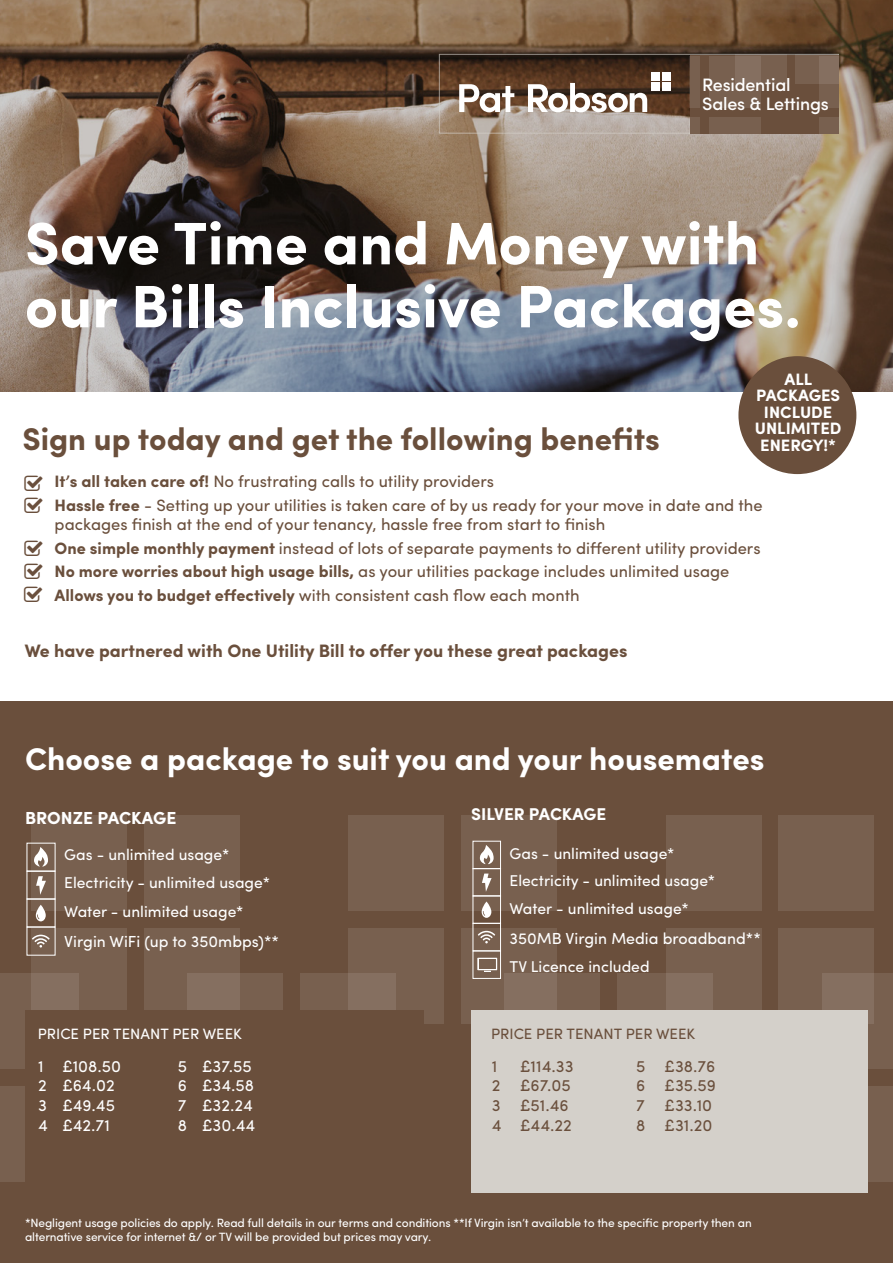
<style>
.page{position:relative;width:893px;height:1263px;background:#fff}
.page>*{position:absolute;margin:0;border:0;box-sizing:border-box;transform-origin:0 0}
.t1{font:700 60px/63px "Sofia Pro";color:#fff}
.t2{font:700 31.5px "Sofia Pro";color:#fff}
.t3{font:700 31.5px "Sofia Pro";color:#6a4f3c}
.t4{font:700 18px "Sofia Pro";color:#6a4f3c}
.t5{font:500 18px/19.5px "Sofia Pro";letter-spacing:-.01em;color:#fff}
.t6{font:700 17.4px "Sofia Pro";color:#fff}
.t7{font:700 17.1px "Sofia Pro";color:#fff}
.t8{font:16.5px/19.8px "Sofia Pro";color:#6a4f3c}
.t9{font:16.5px/19.8px "Sofia Pro";color:#fff}
.t10{font:700 16.5px/16.5px "Sofia Pro";color:#fff;text-align:center}
.t11{font:16.05px "Sofia Pro";color:#fff}
.t12{font:15.6px "Sofia Pro";color:#fff}
.t13{font:15px "Sofia Pro";color:#fff}
.t14{font:15px "Sofia Pro";color:#6a4f3c}
.t15{font:12px/14.4px "Sofia Pro";letter-spacing:-.01em;color:#fff}
.s1{font-weight:700}
</style>
<div class="page">
<div style="left:0;top:702px;width:893px;height:561px;background:#6a4f3c"></div>
<div style="left:31px;top:928px;width:96px;height:96px;background:#78604f"></div>
<div style="left:144px;top:928px;width:96px;height:96px;background:#78604f"></div>
<div style="left:31px;top:816px;width:96px;height:95px;background:#78604f"></div>
<div style="left:144px;top:816px;width:96px;height:95px;background:#78604f"></div>
<div style="left:349px;top:928px;width:95px;height:96px;background:#78604f"></div>
<div style="left:461px;top:928px;width:96px;height:96px;background:#78604f"></div>
<div style="left:349px;top:816px;width:95px;height:95px;background:#78604f"></div>
<div style="left:461px;top:816px;width:96px;height:95px;background:#78604f"></div>
<div style="left:666px;top:928px;width:95px;height:96px;background:#78604f"></div>
<div style="left:779px;top:928px;width:95px;height:96px;background:#78604f"></div>
<div style="left:666px;top:816px;width:95px;height:95px;background:#78604f"></div>
<div style="left:779px;top:816px;width:95px;height:95px;background:#78604f"></div>
<div style="left:0;top:1086px;width:78px;height:95px;background:#78604f"></div>
<div style="left:0;top:973px;width:78px;height:95px;background:linear-gradient(to right,#765e4d,#897465)"></div>
<div style="left:187px;top:973px;width:96px;height:95px;background:linear-gradient(to right,#897465,#765d4c)"></div>
<div style="left:300px;top:973px;width:96px;height:95px;background:#7e6757"></div>
<div style="left:505px;top:973px;width:95px;height:95px;background:linear-gradient(to right,#897465,#755d4b)"></div>
<div style="left:617px;top:973px;width:96px;height:95px;background:linear-gradient(to right,#745c4a,#887264)"></div>
<div style="left:822px;top:1086px;width:71px;height:95px;background:#78604f"></div>
<div style="left:822px;top:973px;width:71px;height:95px;background:linear-gradient(to right,#897466,#796150)"></div>
<img style="left:0;top:0;width:893px;height:391px">
<div style="left:25px;top:1010px;width:399px;height:182px;background:#6a4f3c"></div>
<div style="left:471px;top:1010px;width:397px;height:182px;background:#d4d0ca"></div>
<div style="left:473px;top:841px;width:28px;height:28px;border:1px solid #fff"></div>
<div style="left:27px;top:871px;width:28px;height:28px;border:1px solid #fff"></div>
<div style="left:473px;top:868px;width:28px;height:28px;border:1px solid #fff"></div>
<div style="left:27px;top:899px;width:28px;height:28px;border:1px solid #fff"></div>
<div style="left:473px;top:895px;width:28px;height:28px;border:1px solid #fff"></div>
<div style="left:473px;top:923px;width:28px;height:28px;border:1px solid #fff"></div>
<svg style="left:36px;top:876px;width:10px;height:19px"></svg>
<svg style="left:482px;top:873px;width:10px;height:19px"></svg>
<svg style="left:478px;top:958px;width:19px;height:14px"></svg>
<svg style="left:36px;top:905px;width:10px;height:16px"></svg>
<svg style="left:482px;top:901px;width:9px;height:17px"></svg>
<svg style="left:32px;top:935px;width:18px;height:12px"></svg>
<svg style="left:478px;top:931px;width:17px;height:12px"></svg>
<svg style="left:34px;top:847px;width:14px;height:20px"></svg>
<svg style="left:480px;top:845px;width:14px;height:19px"></svg>
<div style="left:738px;top:356px;width:118px;height:118px;background:#6a4f3c;border-radius:50%"></div>
<div style="left:439px;top:54px;width:400px;height:79px;border:1px solid #d4d0ca"></div>
<div style="left:651px;top:82px;width:9px;height:9px;background:#fff"></div>
<div style="left:662px;top:82px;width:9px;height:9px;background:#fff"></div>
<div style="left:651px;top:72px;width:9px;height:8px;background:#fff"></div>
<div style="left:662px;top:72px;width:9px;height:8px;background:#fff"></div>
<svg style="left:459px;top:84px;width:55px;height:28px"></svg>
<svg style="left:528px;top:83px;width:119px;height:29px"></svg>
<div style="left:690px;top:55px;width:149px;height:78px;background:#6a4f3c"></div>
<div style="left:735px;top:55px;width:51px;height:29px;background:#78604f"></div>
<div style="left:796px;top:55px;width:43px;height:29px;background:#78604f"></div>
<div style="left:690px;top:117px;width:9px;height:16px;background:#78604f"></div>
<div style="left:709px;top:117px;width:51px;height:16px;background:#78604f"></div>
<div style="left:690px;top:56px;width:9px;height:51px;background:#78604f"></div>
<div style="left:709px;top:56px;width:51px;height:51px;background:linear-gradient(to right,#765e4c,#816a5b)"></div>
<div style="left:819px;top:117px;width:20px;height:16px;background:#78604f"></div>
<div style="left:819px;top:56px;width:20px;height:51px;background:linear-gradient(to right,#7f6858,#7f6858)"></div>
<p class="t5" style="left:702px;top:74px;width:128px">Residential<br>Sales &amp; Lettings</p>
<h1 class="t1" style="left:25px;top:208px;width:778px">Save Time and Money with our Bills Inclusive Packages.</h1>
<h2 class="t3" style="left:22px;top:415px;width:639px">Sign up today and get the following benefits</h2>
<p class="t10" style="left:755px;top:370px;width:88px">ALL<br>PACKAGES<br>INCLUDE<br>UNLIMITED<br>ENERGY!*</p>
<p class="t8" style="left:55px;top:469px;width:709px;line-height:23.4px"><span class="s1">It’s all taken care of!</span> No frustrating calls to utility providers<br><span class="s1">Hassle free</span> - Setting up your utilities is taken care of by us ready for your move in date and the</p>
<p class="t8" style="left:55px;top:512px;width:707px;line-height:23.4px">packages finish at the end of your tenancy, hassle free from start to finish<br><span class="s1">One simple monthly payment</span> instead of lots of separate payments to different utility providers <span class="s1">No more worries about high usage bills,</span> as your utilities package includes unlimited usage <span class="s1">Allows you to budget effectively</span> with consistent cash flow each month</p>
<p class="t4" style="left:25px;top:637px;width:604px">We have partnered with One Utility Bill to offer you these great packages</p>
<h2 class="t2" style="left:25px;top:734px;width:741px">Choose a package to suit you and your housemates</h2>
<p class="t6" style="left:25px;top:804px;width:153px">BRONZE PACKAGE</p>
<p class="t7" style="left:471px;top:800px;width:137px">SILVER PACKAGE</p>
<p class="t12" style="left:64px;top:843px;width:167px">Gas - unlimited usage*</p>
<p class="t12" style="left:510px;top:842px;width:167px">Gas - unlimited usage*</p>
<p class="t12" style="left:64px;top:871px;width:207px">Electricity - unlimited usage*</p>
<p class="t12" style="left:510px;top:869px;width:207px">Electricity - unlimited usage*</p>
<p class="t12" style="left:64px;top:900px;width:181px">Water - unlimited usage*</p>
<p class="t12" style="left:510px;top:897px;width:181px">Water - unlimited usage*</p>
<p class="t11" style="left:64px;top:929px;width:216px">Virgin WiFi (up to 350mbps)**</p>
<p class="t11" style="left:510px;top:926px;width:253px">350MB Virgin Media broadband**</p>
<p class="t12" style="left:510px;top:955px;width:142px">TV Licence included</p>
<p class="t13" style="left:38px;top:1023px;width:206px">PRICE PER TENANT PER WEEK</p>
<p class="t14" style="left:491px;top:1023px;width:206px">PRICE PER TENANT PER WEEK</p>
<p class="t9" style="left:62px;top:1055px;width:60px">£108.50 £64.02 £49.45 £42.71</p>
<p class="t9" style="left:202px;top:1055px;width:55px">£37.55 £34.58 £32.24 £30.44</p>
<p class="t8" style="left:520px;top:1055px;width:55px">£114.33 £67.05 £51.46 £44.22</p>
<p class="t8" style="left:665px;top:1055px;width:53px">£38.76 £35.59 £33.10 £31.20</p>
<p class="t9" style="left:38px;top:1055px;width:11px">1<br>2<br>3<br>4</p>
<p class="t9" style="left:178px;top:1055px;width:11px;text-align:justify">5<br>6<br>7<br>8</p>
<p class="t8" style="left:492px;top:1055px;width:11px">1<br>2<br>3<br>4</p>
<p class="t8" style="left:636px;top:1055px;width:11px;text-align:justify">5<br>6<br>7<br>8</p>
<p class="t15" style="left:25px;top:1214px;width:728px">*Negligent usage policies do apply. Read full details in our terms and conditions **If Virgin isn’t available to the specific property then an alternative service for internet &amp;/ or TV will be provided but prices may vary.</p>
</div>
